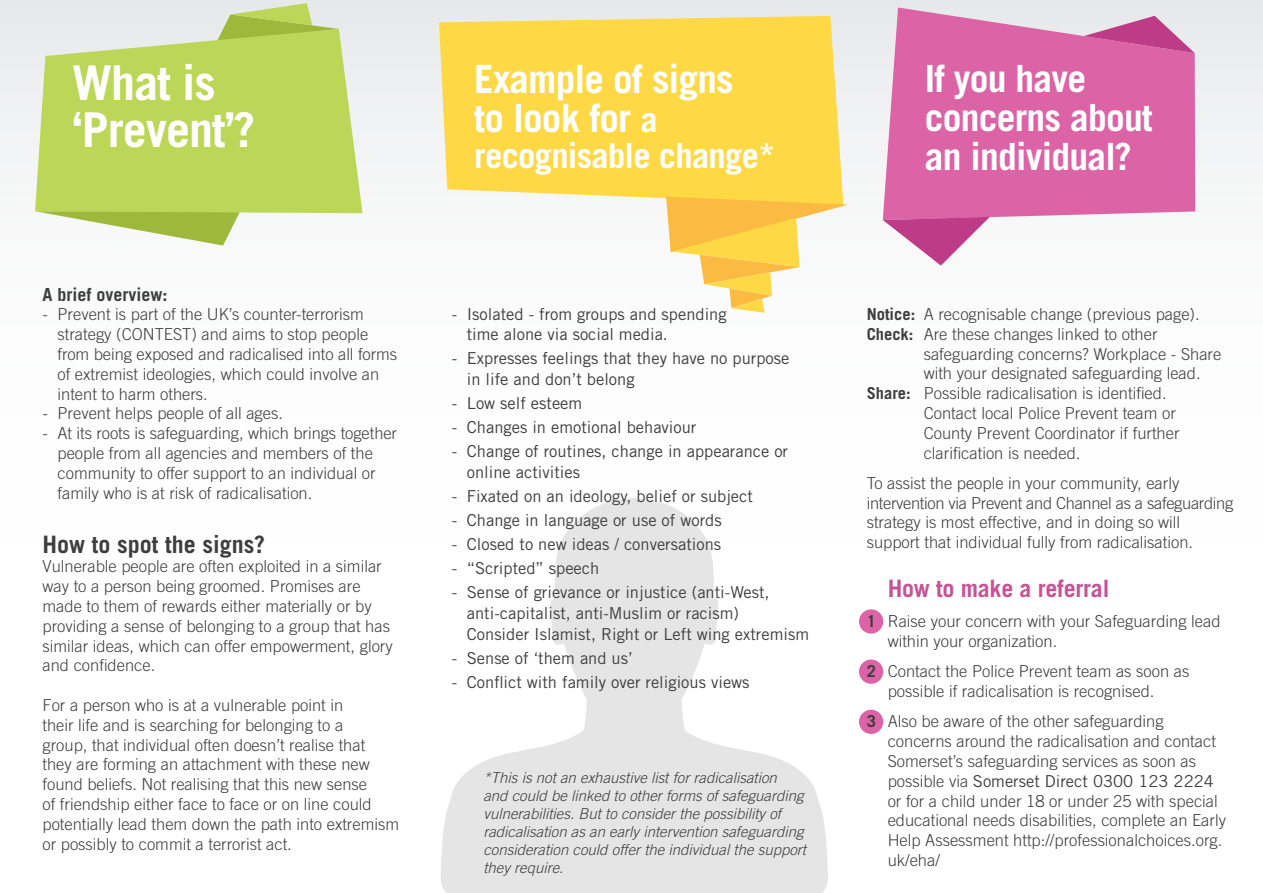
<style>
.page{position:relative;width:1263px;height:893px;background:#fff}
.page>*{position:absolute;margin:0;border:0;box-sizing:border-box;transform-origin:0 0}
.t1{font:700 48px/46.5px "Trade Gothic";letter-spacing:-.02em;color:#fff}
.t2{font:700 39px/39px "Trade Gothic";letter-spacing:-.02em;color:#fff}
.t3{font:700 37.5px/39px "Trade Gothic";letter-spacing:-.02em;color:#fff}
.t4{font:700 34.5px "Trade Gothic";letter-spacing:-.02em;color:#fff}
.t5{font:700 24px "Trade Gothic";color:#3e3e3f}
.t6{font:700 24px "Trade Gothic";letter-spacing:-.01em;color:#c65395}
.t7{font:700 18px "Trade Gothic";color:#3e3e3f}
.t8{font:300 16.5px/19.8px "Trade Gothic";color:#3e3e3f}
.t9{font:16.5px/21px "Trade Gothic";color:#3e3e3f}
.t10{font:italic 300 15px/18px "Trade Gothic";color:#3e3e3f}
.s1{font-size:34.5px}
.s2{font-weight:700}
.s3{font-weight:400}
</style>
<div class="page">
<svg style="left:45px;top:213px;width:195px;height:33px"></svg>
<svg style="left:35px;top:29px;width:327px;height:184px;fill:#bcd757"></svg>
<svg style="left:216px;top:3px;width:123px;height:41px"></svg>
<svg style="left:441px;top:498px;width:387px;height:395px;fill:#e5e5e5"></svg>
<div style="left:439px;top:16px;width:404px;height:183px;background:#fed945"></div>
<svg style="left:665px;top:196px;width:180px;height:117px"></svg>
<svg style="left:883px;top:8px;width:312px;height:210px;fill:#dc64a6"></svg>
<svg style="left:883px;top:217px;width:107px;height:49px"></svg>
<svg style="left:1084px;top:16px;width:111px;height:37px"></svg>
<div style="left:859px;top:609px;width:24px;height:25px;background:#dc64a6;border-radius:50%"></div>
<div style="left:859px;top:659px;width:24px;height:25px;background:#dc64a6;border-radius:50%"></div>
<div style="left:859px;top:710px;width:24px;height:24px;background:#dc64a6;border-radius:50%"></div>
<h1 class="t1" style="left:72px;top:59px;width:185px">What is ‘Prevent’?</h1>
<p class="t7" style="left:43px;top:283px;width:127px">A brief overview:</p>
<p class="t8" style="left:58px;top:304px;width:341px;text-indent:-15px">- Prevent is part of the UK’s counter-terrorism strategy (CONTEST) and aims to stop people from being exposed and radicalised into all forms of extremist ideologies, which could involve an intent to harm others.</p>
<p class="t8" style="left:43px;top:403px;width:242px">- Prevent helps people of all ages.</p>
<p class="t8" style="left:58px;top:423px;width:341px;text-indent:-15px">- At its roots is safeguarding, which brings together people from all agencies and members of the community to offer support to an individual or family who is at risk of radicalisation.</p>
<h3 class="t5" style="left:43px;top:529px;width:224px">How to spot the signs?</h3>
<p class="t8" style="left:43px;top:556px;width:352px">Vulnerable people are often exploited in a similar way to a person being groomed. Promises are made to them of rewards either materially or by providing a sense of belonging to a group that has similar ideas, which can offer empowerment, glory and confidence.</p>
<p class="t8" style="left:43px;top:695px;width:358px">For a person who is at a vulnerable point in<br>their life and is searching for belonging to a<br>group, that individual often doesn’t realise that<br>they are forming an attachment with these new found beliefs. Not realising that this new sense<br>of friendship either face to face or on line could potentially lead them down the path into extremism or possibly to commit a terrorist act.</p>
<h2 class="t2" style="left:474px;top:59px;width:261px">Example of signs to look for <span class="s1">a</span></h2>
<h3 class="t4" style="left:474px;top:135px;width:303px">recognisable change*</h3>
<p class="t9" style="left:467px;top:304px;width:261px;line-height:19.8px;text-indent:-15px">- Isolated - from groups and spending time alone via social media.</p>
<p class="t9" style="left:467px;top:347px;width:324px;text-indent:-15px">- Expresses feelings that they have no purpose in life and don’t belong</p>
<p class="t9" style="left:452px;top:392px;width:132px">- Low self esteem</p>
<p class="t9" style="left:452px;top:416px;width:246px">- Changes in emotional behaviour</p>
<p class="t9" style="left:467px;top:440px;width:323px;text-indent:-15px">- Change of routines, change in appearance or online activities</p>
<p class="t9" style="left:452px;top:485px;width:303px">- Fixated on an ideology, belief or subject</p>
<p class="t9" style="left:452px;top:509px;width:271px">- Change in language or use of words</p>
<p class="t9" style="left:452px;top:533px;width:271px">- Closed to new ideas / conversations</p>
<p class="t9" style="left:452px;top:557px;width:149px">- “Scripted” speech</p>
<p class="t9" style="left:467px;top:581px;width:344px;text-indent:-15px">- Sense of grievance or injustice (anti-West, anti-capitalist, anti-Muslim or racism)<br>Consider Islamist, Right or Left wing extremism</p>
<p class="t9" style="left:452px;top:647px;width:182px">- Sense of ‘them and us’</p>
<p class="t9" style="left:452px;top:671px;width:299px">- Conflict with family over religious views</p>
<p class="t10" style="left:483px;top:768px;width:324px">*This is not an exhaustive list for radicalisation<br>and could be linked to other forms of safeguarding vulnerabilities. But to consider the possibility of radicalisation as an early intervention safeguarding consideration could offer the individual the support they require.</p>
<h3 class="t3" style="left:925px;top:59px;width:229px">If you have concerns about an individual?</h3>
<p class="t8" style="left:867px;top:304px;width:334px"><span class="s2">Notice:</span> A recognisable change (previous page).<br><span class="s2">Check:</span> Are these changes linked to other</p>
<p class="t8" style="left:924px;top:344px;width:299px">safeguarding concerns? Workplace - Share</p>
<p class="t8" style="left:924px;top:363px;width:278px">with your designated safeguarding lead.</p>
<p class="t8" style="left:867px;top:383px;width:301px"><span class="s2">Share:</span> Possible radicalisation is identified.</p>
<p class="t8" style="left:924px;top:403px;width:254px">Contact local Police Prevent team or</p>
<p class="t8" style="left:924px;top:423px;width:257px">County Prevent Coordinator if further</p>
<p class="t8" style="left:924px;top:443px;width:158px">clarification is needed.</p>
<p class="t8" style="left:867px;top:473px;width:368px">To assist the people in your community, early intervention via Prevent and Channel as a safeguarding strategy is most effective, and in doing so will support that individual fully from radicalisation.</p>
<h3 class="t6" style="left:888px;top:574px;width:223px">How to make a referral</h3>
<p class="t8" style="left:888px;top:611px;width:334px;text-indent:-21px"><span class="s2">1</span> Raise your concern with your Safeguarding lead within your organization.</p>
<p class="t8" style="left:888px;top:661px;width:303px;text-indent:-21px"><span class="s2">2</span> Contact the Police Prevent team as soon as possible if radicalisation is recognised.</p>
<p class="t8" style="left:888px;top:711px;width:340px;text-indent:-21px"><span class="s2">3</span> Also be aware of the other safeguarding concerns around the radicalisation and contact Somerset’s safeguarding services as soon as possible via <span class="s3">Somerset Direct 0300 123 2224 </span>or for a child under 18 or under 25 with special educational needs disabilities, complete an Early Help Assessment http://professionalchoices.org. uk/eha/</p>
</div>
